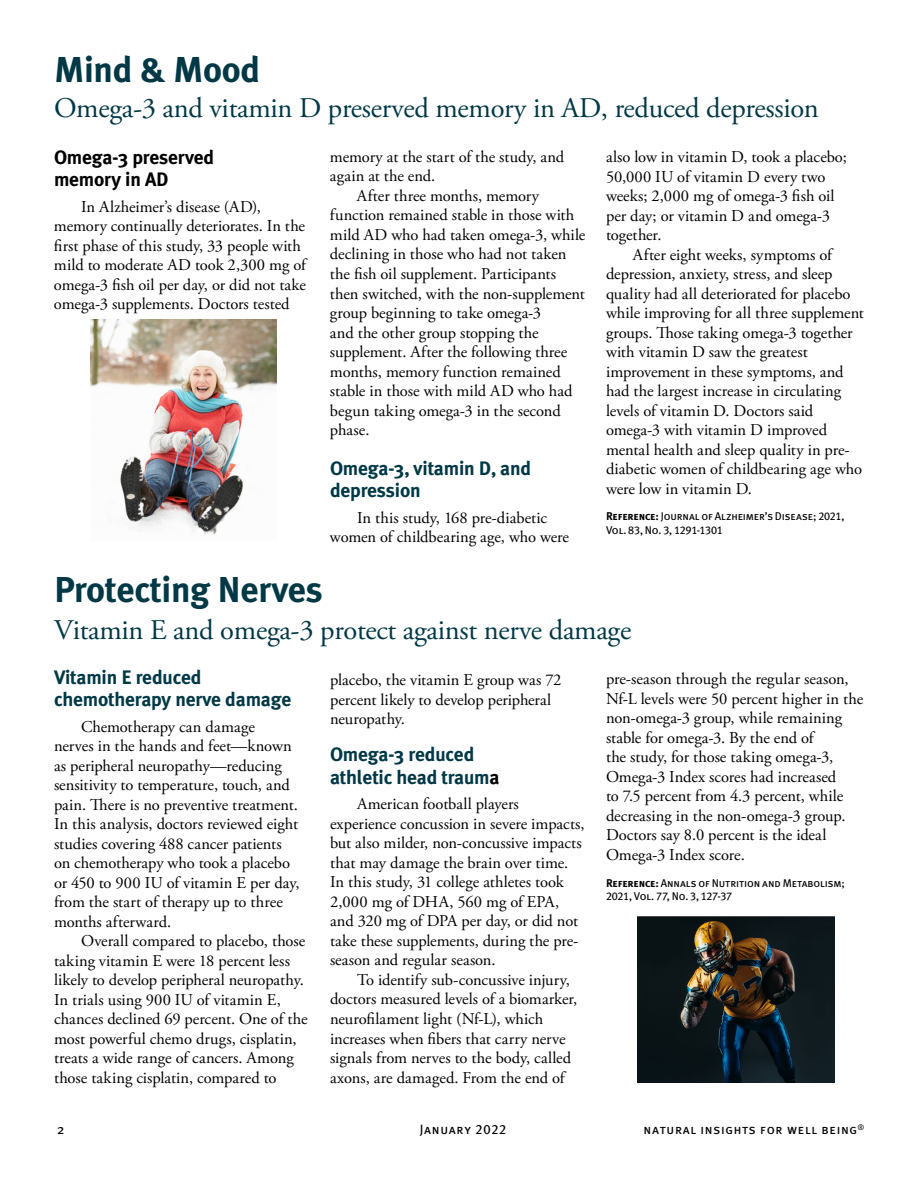
<style>
.page{position:relative;width:918px;height:1188px;background:#fff}
.page>*{position:absolute;margin:0;border:0;box-sizing:border-box;transform-origin:0 0}
.t1{font:700 36px "Meta Plus";letter-spacing:-.01em;color:#003846}
.t2{font:28.5px "Adobe Garamond Pro";letter-spacing:-.01em;color:#003846}
.t3{font:700 19.5px/22.5px "Meta Plus";letter-spacing:-.01em;color:#003846}
.t4{font:700 19.5px/22.5px "Meta Plus";letter-spacing:-.01em;color:#000}
.t5{font:16.5px/19.5px "Adobe Garamond Pro";color:#000}
.t6{font:13.5px "Meta Plus Book Caps";letter-spacing:.05em;color:#000}
.t7{font:13.5px "Meta Plus";color:#000}
.t8{font:11.25px/13.5px "Meta Plus Book Caps";letter-spacing:-.015em;color:#000}
.s1{font-family:"Meta Plus Bold Caps"}
.s2{color:#000}
</style>
<div class="page">
<img style="left:90px;top:319px;width:186px;height:216px">
<img style="left:638px;top:916px;width:197px;height:167px">
<h1 class="t1" style="left:54px;top:49px;width:208px">Mind &amp; Mood</h1>
<h2 class="t2" style="left:54px;top:91px;width:766px">Omega-3 and vitamin D preserved memory in AD, reduced depression</h2>
<p class="t4" style="left:54px;top:146px;width:162px">Omega-3 preserved memory in AD</p>
<p class="t5" style="left:54px;top:197px;width:254px;text-indent:27px">In Alzheimer’s disease (AD), memory continually deteriorates. In the first phase of this study, 33 people with mild to moderate AD took 2,300 mg of omega-3 fish oil per day, or did not take omega-3 supplements. Doctors tested</p>
<p class="t5" style="left:330px;top:148px;width:236px">memory at the start of the study, and</p>
<p class="t5" style="left:330px;top:167px;width:107px">again at the end.</p>
<p class="t5" style="left:357px;top:187px;width:184px">After three months, memory</p>
<p class="t5" style="left:330px;top:206px;width:246px">function remained stable in those with</p>
<p class="t5" style="left:330px;top:226px;width:257px">mild AD who had taken omega-3, while</p>
<p class="t5" style="left:330px;top:245px;width:238px">declining in those who had not taken</p>
<p class="t5" style="left:330px;top:265px;width:228px">the fish oil supplement. Participants</p>
<p class="t5" style="left:330px;top:284px;width:256px">then switched, with the non-supplement</p>
<p class="t5" style="left:330px;top:304px;width:213px">group beginning to take omega-3</p>
<p class="t5" style="left:330px;top:323px;width:210px">and the other group stopping the</p>
<p class="t5" style="left:330px;top:343px;width:239px">supplement. After the following three</p>
<p class="t5" style="left:330px;top:362px;width:232px">months, memory function remained</p>
<p class="t5" style="left:330px;top:382px;width:244px">stable in those with mild AD who had</p>
<p class="t5" style="left:330px;top:401px;width:232px">begun taking omega-3 in the second</p>
<p class="t5" style="left:330px;top:421px;width:41px">phase.</p>
<p class="t3" style="left:330px;top:457px;width:203px">Omega-3, vitamin D, and depression</p>
<p class="t5" style="left:330px;top:509px;width:241px;text-align:center">In this study, 168 pre-diabetic women of childbearing age, who were</p>
<p class="t5" style="left:606px;top:148px;width:242px">also low in vitamin D, took a placebo;<br>50,000 IU of vitamin D every two weeks; 2,000 mg of omega-3 fish oil per day; or vitamin D and omega-3 together.</p>
<p class="t5" style="left:606px;top:245px;width:260px;text-indent:27px">After eight weeks, symptoms of depression, anxiety, stress, and sleep quality had all deteriorated for placebo while improving for all three supplement groups. Those taking omega-3 together with vitamin D saw the greatest improvement in these symptoms, and had the largest increase in circulating levels of vitamin D. Doctors said omega-3 with vitamin D improved mental health and sleep quality in pre&shy;diabetic women of childbearing age who were low in vitamin D.</p>
<p class="t8" style="left:606px;top:510px;width:240px"><span class="s1">Reference:</span> Journal of Alzheimer’s Disease; 2021,<br>Vol. 83, No. 3, 1291-1301</p>
<h1 class="t1" style="left:54px;top:569px;width:270px">Protecting Nerves</h1>
<h2 class="t2" style="left:54px;top:613px;width:579px">Vitamin E and omega-3 protect against nerve damage</h2>
<p class="t3" style="left:54px;top:666px;width:239px">Vitamin E reduced chemotherapy nerve damage</p>
<p class="t5" style="left:54px;top:717px;width:247px;text-indent:27px">Chemotherapy can damage<br>nerves in the hands and feet—known as peripheral neuropathy—reducing sensitivity to temperature, touch, and pain. There is no preventive treatment.<br>In this analysis, doctors reviewed eight studies covering 488 cancer patients on chemotherapy who took a placebo or 450 to 900 IU of vitamin E per day, from the start of therapy up to three months afterward.</p>
<p class="t5" style="left:54px;top:932px;width:255px;text-indent:27px">Overall compared to placebo, those taking vitamin E were 18 percent less likely to develop peripheral neuropathy.<br>In trials using 900 IU of vitamin E, chances declined 69 percent. One of the most powerful chemo drugs, cisplatin, treats a wide range of cancers. Among those taking cisplatin, compared to</p>
<p class="t5" style="left:606px;top:670px;width:259px">pre-season through the regular season, Nf-L levels were 50 percent higher in the non-omega-3 group, while remaining stable for omega-3. By the end of<br>the study, for those taking omega-3, Omega-3 Index scores had increased<br>to 7.5 percent from 4.3 percent, while decreasing in the non-omega-3 group.<br>Doctors say 8.0 percent is the ideal Omega-3 Index score.</p>
<p class="t8" style="left:606px;top:876px;width:240px"><span class="s1">Reference:</span> Annals of Nutrition and Metabolism;<br>2021, Vol. 77, No. 3, 127-37</p>
<p class="t5" style="left:330px;top:671px;width:233px">placebo, the vitamin E group was 72 percent likely to develop peripheral neuropathy.</p>
<p class="t3" style="left:330px;top:743px;width:171px">Omega-3 reduced athletic head traum<span class="s2">a</span></p>
<p class="t5" style="left:330px;top:795px;width:256px;text-indent:27px">American football players experience concussion in severe impacts, but also milder, non-concussive impacts that may damage the brain over time.<br>In this study, 31 college athletes took 2,000 mg of DHA, 560 mg of EPA, and 320 mg of DPA per day, or did not take these supplements, during the pre&shy;season and regular season.</p>
<p class="t5" style="left:330px;top:971px;width:249px;text-indent:27px">To identify sub-concussive injury, doctors measured levels of a biomarker, neurofilament light (Nf-L), which increases when fibers that carry nerve signals from nerves to the body, called axons, are damaged. From the end of</p>
<p class="t7" style="left:57px;top:1122px;width:9px">2</p>
<p class="t6" style="left:420px;top:1122px;width:88px">January 2022</p>
<p class="t6" style="left:644px;top:1122px;width:222px">natural insights for well being<sup>®</sup></p>
</div>
